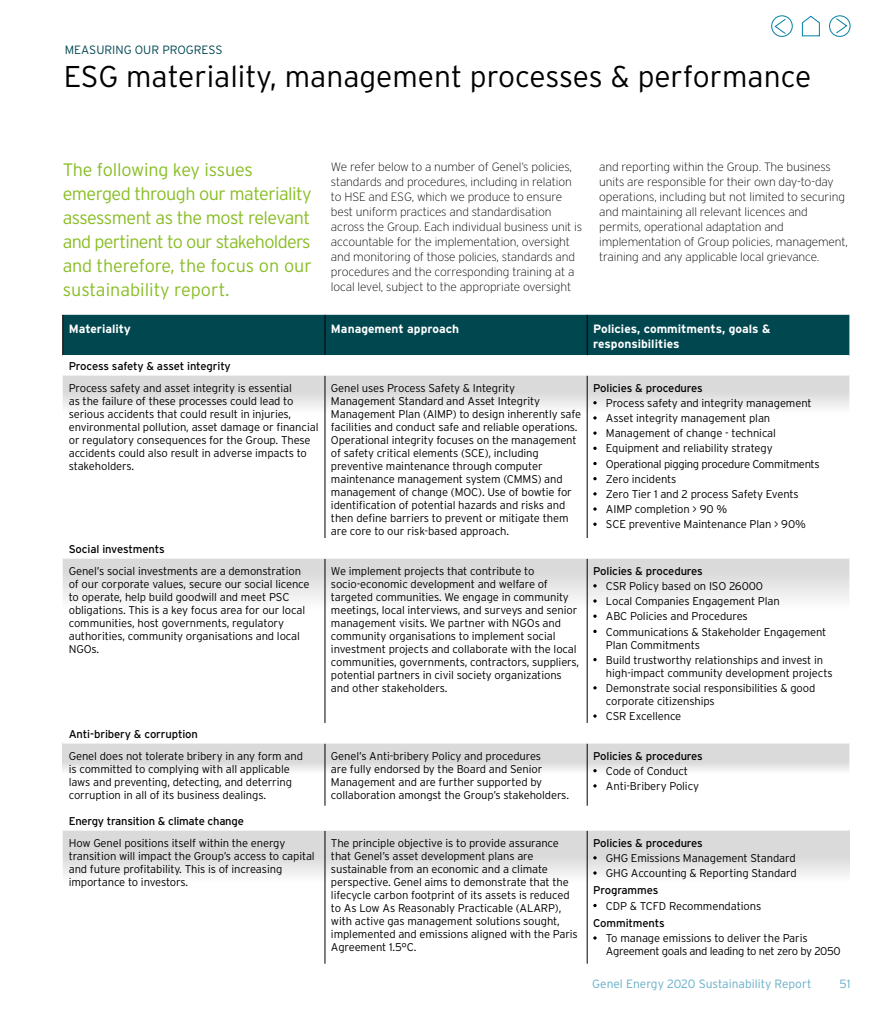
<style>
.page{position:relative;width:893px;height:1021px;background:#fff}
.page>*{position:absolute;margin:0;border:0;box-sizing:border-box;transform-origin:0 0}
.t1{font:300 30px "Interstate";color:#000}
.t2{font:300 18px/24px "Interstate";letter-spacing:-.03em;color:#89bd24}
.t3{font:200 12px/15px "Interstate";letter-spacing:-.01em;color:#000}
.t4{font:700 12px/15px "Interstate";color:#fff}
.t5{font:300 12px "Interstate";color:#65adc7}
.t6{font:300 12px "Interstate";color:#004750}
.t7{font:300 11.25px/13px "Interstate";letter-spacing:-.01em;color:#000}
.t8{font:11.25px "Interstate";letter-spacing:-.015em;color:#000}
.t9{font:300 11.25px/13px "Interstate";letter-spacing:-.03em;color:#000}
.s1{font-weight:200}
.s2{font-weight:400}
</style>
<div class="page">
<div style="left:63px;top:315px;width:786px;height:40px;background:#004750"></div>
<svg style="left:63px;top:375px;width:786px;height:163px"></svg>
<svg style="left:63px;top:558px;width:786px;height:165px"></svg>
<svg style="left:63px;top:743px;width:262px;height:62px"></svg>
<svg style="left:326px;top:743px;width:523px;height:62px"></svg>
<svg style="left:63px;top:830px;width:524px;height:133px"></svg>
<svg style="left:588px;top:830px;width:261px;height:46px;background:#e0e0e0"></svg>
<hr style="left:62px;top:315px;width:1px;height:40px;background:#000">
<hr style="left:325px;top:315px;width:1px;height:40px;background:#000">
<hr style="left:587px;top:315px;width:1px;height:40px;background:#000">
<hr style="left:325px;top:375px;width:1px;height:163px;background:#000">
<hr style="left:587px;top:375px;width:1px;height:163px;background:#000">
<hr style="left:325px;top:558px;width:1px;height:165px;background:#000">
<hr style="left:587px;top:558px;width:1px;height:165px;background:#000">
<hr style="left:587px;top:743px;width:1px;height:62px;background:#000">
<hr style="left:325px;top:830px;width:1px;height:133px;background:#000">
<hr style="left:325px;top:743px;width:1px;height:62px;background:#000">
<hr style="left:587px;top:830px;width:1px;height:133px;background:#000">
<svg style="left:829px;top:16px;width:21px;height:20px"></svg>
<div style="left:829px;top:15px;width:21px;height:22px;border:1px solid #0080a4;border-radius:50%"></div>
<svg style="left:835px;top:18px;width:13px;height:16px"></svg>
<svg style="left:772px;top:16px;width:20px;height:20px"></svg>
<div style="left:771px;top:15px;width:22px;height:22px;border:1px solid #0080a4;border-radius:50%"></div>
<svg style="left:774px;top:18px;width:12px;height:17px"></svg>
<svg style="left:802px;top:15px;width:18px;height:22px"></svg>
<p class="t6" style="left:65px;top:43px;width:159px">MEASURING OUR PROGRESS</p>
<h1 class="t1" style="left:64px;top:60px;width:749px">ESG materiality, management processes &amp; performance</h1>
<h2 class="t2" style="left:63px;top:157px;width:251px">The following key issues emerged through our materiality assessment as the most relevant and pertinent to our stakeholders and therefore, the focus on our sustainability report.</h2>
<p class="t3" style="left:331px;top:159px;width:253px">We refer below to a number of Genel’s policies, standards and procedures, including in relation to HSE and ESG, which we produce to ensure best uniform practices and standardisation across the Group. Each individual business unit is accountable for the implementation, oversight and monitoring of those policies, standards and procedures and the corresponding training at a local level, subject to the appropriate oversight</p>
<p class="t3" style="left:599px;top:159px;width:250px">and reporting within the Group. The business units are responsible for their own day-to-day operations, including but not limited to securing and maintaining all relevant licences and permits, operational adaptation and implementation of Group policies, management, training and any applicable local grievance.</p>
<p class="t4" style="left:69px;top:321px;width:64px">Materiality</p>
<p class="t4" style="left:331px;top:321px;width:130px">Management approach</p>
<p class="t4" style="left:593px;top:321px;width:179px">Policies, commitments, goals &amp; responsibilities</p>
<p class="t8" style="left:69px;top:359px;width:164px">Process safety &amp; asset integrity</p>
<p class="t7" style="left:69px;top:381px;width:251px">Process safety and asset integrity is essential<br>as the failure of these processes could lead to serious accidents that could result in injuries, environmental pollution, asset damage or financial or regulatory consequences for the Group. These accidents could also result in adverse impacts to stakeholders.</p>
<p class="t7" style="left:331px;top:381px;width:252px">Genel uses Process Safety &amp; Integrity Management Standard and Asset Integrity Management Plan (AIMP) to design inherently safe facilities and conduct safe and reliable operations.<br>Operational integrity focuses on the management of safety critical elements (SCE), including preventive maintenance through computer maintenance management system (CMMS) and management of change (MOC). Use of bowtie for identification of potential hazards and risks and then define barriers to prevent or mitigate them are core to our risk-based approach.</p>
<p class="t8" style="left:593px;top:381px;width:111px">Policies &amp; procedures</p>
<p class="t7" style="left:593px;top:396px;width:220px"><span class="s1">•</span> Process safety and integrity management</p>
<p class="t7" style="left:593px;top:411px;width:179px"><span class="s1">•</span> Asset integrity management plan</p>
<p class="t7" style="left:593px;top:426px;width:184px"><span class="s1">•</span> Management of change - technical</p>
<p class="t7" style="left:593px;top:442px;width:181px"><span class="s1">•</span> Equipment and reliability strategy</p>
<p class="t9" style="left:593px;top:457px;width:228px"><span class="s1">•</span> Operational pigging procedure Commitments</p>
<p class="t7" style="left:593px;top:472px;width:85px"><span class="s1">•</span> Zero incidents</p>
<p class="t7" style="left:593px;top:487px;width:207px"><span class="s1">•</span> Zero Tier 1 and 2 process Safety Events</p>
<p class="t7" style="left:593px;top:502px;width:136px"><span class="s1">•</span> AIMP completion &gt; 90 %</p>
<p class="t7" style="left:593px;top:518px;width:214px"><span class="s1">•</span> SCE preventive Maintenance Plan &gt; 90%</p>
<p class="t8" style="left:69px;top:542px;width:97px">Social investments</p>
<p class="t7" style="left:69px;top:564px;width:242px">Genel’s social investments are a demonstration of our corporate values, secure our social licence to operate, help build goodwill and meet PSC obligations. This is a key focus area for our local communities, host governments, regulatory authorities, community organisations and local NGOs.</p>
<p class="t7" style="left:331px;top:564px;width:250px">We implement projects that contribute to socio-economic development and welfare of targeted communities. We engage in community meetings, local interviews, and surveys and senior management visits. We partner with NGOs and community organisations to implement social investment projects and collaborate with the local communities, governments, contractors, suppliers, potential partners in civil society organizations and other stakeholders.</p>
<p class="t8" style="left:593px;top:564px;width:111px">Policies &amp; procedures</p>
<p class="t7" style="left:593px;top:579px;width:172px"><span class="s1">•</span> CSR Policy based on ISO 26000</p>
<p class="t7" style="left:593px;top:594px;width:188px"><span class="s1">•</span> Local Companies Engagement Plan</p>
<p class="t7" style="left:593px;top:609px;width:156px"><span class="s1">•</span> ABC Policies and Procedures</p>
<p class="t7" style="left:606px;top:625px;width:222px;text-indent:-13px"><span class="s1">•</span> Communications &amp; Stakeholder Engagement<br>Plan Commitments</p>
<p class="t7" style="left:606px;top:653px;width:228px;text-indent:-13px"><span class="s1">•</span> Build trustworthy relationships and invest in high-impact community development projects</p>
<p class="t7" style="left:606px;top:681px;width:211px;text-indent:-13px"><span class="s1">•</span> Demonstrate social responsibilities &amp; good corporate citizenships</p>
<p class="t7" style="left:593px;top:709px;width:90px"><span class="s1">•</span> CSR Excellence</p>
<p class="t8" style="left:69px;top:727px;width:131px">Anti-bribery &amp; corruption</p>
<p class="t7" style="left:69px;top:749px;width:236px">Genel does not tolerate bribery in any form and is committed to complying with all applicable laws and preventing, detecting, and deterring corruption in all of its business dealings.</p>
<p class="t7" style="left:331px;top:749px;width:240px">Genel’s Anti-bribery Policy and procedures<br>are fully endorsed by the Board and Senior Management and are further supported by collaboration amongst the Group’s stakeholders.</p>
<p class="t8" style="left:593px;top:749px;width:111px">Policies &amp; procedures</p>
<p class="t7" style="left:593px;top:764px;width:96px"><span class="s1">•</span> Code of Conduct</p>
<p class="t7" style="left:593px;top:779px;width:107px"><span class="s1">•</span> Anti-Bribery Policy</p>
<p class="t8" style="left:69px;top:814px;width:177px">Energy transition &amp; climate change</p>
<p class="t7" style="left:69px;top:836px;width:248px">How Genel positions itself within the energy transition will impact the Group’s access to capital and future profitability. This is of increasing importance to investors.</p>
<p class="t7" style="left:331px;top:836px;width:248px">The principle objective is to provide assurance that Genel’s asset development plans are sustainable from an economic and a climate perspective. Genel aims to demonstrate that the lifecycle carbon footprint of its assets is reduced to As Low As Reasonably Practicable (ALARP), with active gas management solutions sought, implemented and emissions aligned with the Paris Agreement 1.5°C.</p>
<p class="t8" style="left:593px;top:836px;width:111px">Policies &amp; procedures</p>
<p class="t7" style="left:593px;top:851px;width:204px"><span class="s1">•</span> GHG Emissions Management Standard</p>
<p class="t7" style="left:593px;top:864px;width:205px;line-height:17.2px"><span class="s1">•</span> GHG Accounting &amp; Reporting Standard<br><span class="s2">Programmes</span></p>
<p class="t7" style="left:593px;top:896px;width:170px;line-height:17.2px"><span class="s1">•</span> CDP &amp; TCFD Recommendations<br><span class="s2">Commitments</span></p>
<p class="t9" style="left:606px;top:931px;width:236px;text-indent:-13px"><span class="s1">•</span> To manage emissions to deliver the Paris<br>Agreement goals and leading to net zero by 2050</p>
<p class="t5" style="left:592px;top:977px;width:221px">Genel Energy 2020 Sustainability Report</p>
<p class="t5" style="left:840px;top:977px;width:12px">51</p>
</div>
